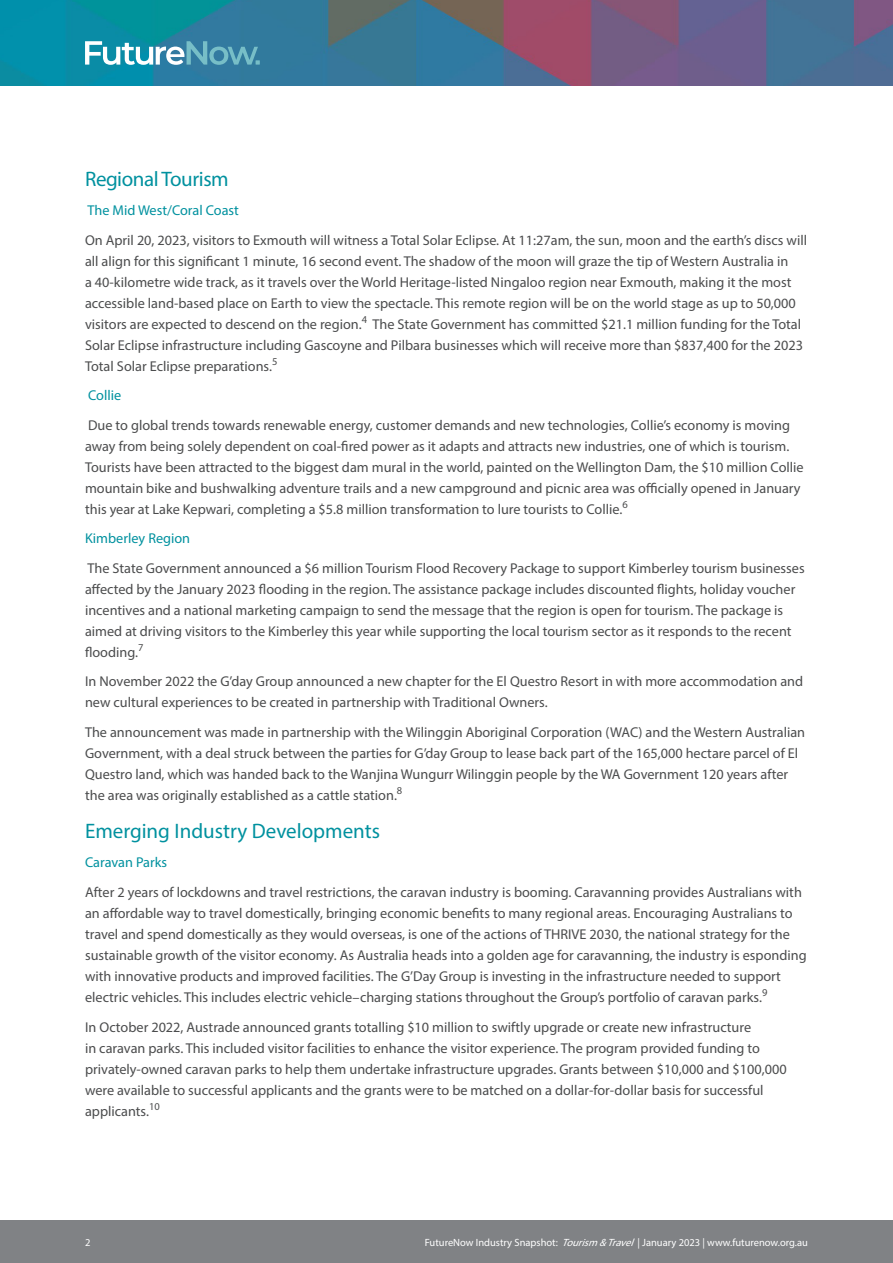
<style>
.page{position:relative;width:893px;height:1263px;background:#fff}
.page>*{position:absolute;margin:0;border:0;box-sizing:border-box;transform-origin:0 0}
.Subhead{font:21px "Myriad Pro";color:#00919f}
.Subhead-2{font:21px "Myriad Pro";letter-spacing:-.02em;color:#00919f}
.body{font:14.25px/21px "Myriad Pro";color:#4b4c4d}
.body-2{font:14.25px "Myriad Pro";color:#00919f}
.t1{font:10.5px "Myriad Pro";color:#fff}
.s1{font-style:italic}
</style>
<div class="page">
<img style="left:0;top:0;width:893px;height:85px">
<div style="left:0;top:1220px;width:893px;height:43px;background:#808285"></div>
<svg style="left:85px;top:41px;width:175px;height:24px"></svg>
<p class="Subhead-2" style="left:85px;top:166px;width:145px">Regional Tourism</p>
<p class="body-2" style="left:87px;top:202px;width:153px">The Mid West/Coral Coast</p>
<p class="body" style="left:85px;top:229px;width:724px">On April 20, 2023, visitors to Exmouth will witness a Total Solar Eclipse. At 11:27am, the sun, moon and the earth’s discs will all align for this significant 1 minute, 16 second event. The shadow of the moon will graze the tip of Western Australia in<br>a 40-kilometre wide track, as it travels over the World Heritage-listed Ningaloo region near Exmouth, making it the most accessible land-based place on Earth to view the spectacle. This remote region will be on the world stage as up to 50,000 visitors are expected to descend on the region.<sup>4</sup> The State Government has committed $21.1 million funding for the Total Solar Eclipse infrastructure including Gascoyne and Pilbara businesses which will receive more than $837,400 for the 2023<br>Total Solar Eclipse preparations.<sup>5</sup></p>
<p class="body-2" style="left:88px;top:387px;width:35px">Collie</p>
<p class="body" style="left:85px;top:414px;width:720px">Due to global trends towards renewable energy, customer demands and new technologies, Collie’s economy is moving away from being solely dependent on coal-fired power as it adapts and attracts new industries, one of which is tourism.<br>Tourists have been attracted to the biggest dam mural in the world, painted on the Wellington Dam, the $10 million Collie mountain bike and bushwalking adventure trails and a new campground and picnic area was officially opened in January this year at Lake Kepwari, completing a $5.8 million transformation to lure tourists to Collie.<sup>6</sup></p>
<p class="body-2" style="left:85px;top:530px;width:107px">Kimberley Region</p>
<p class="body" style="left:85px;top:557px;width:721px">The State Government announced a $6 million Tourism Flood Recovery Package to support Kimberley tourism businesses affected by the January 2023 flooding in the region. The assistance package includes discounted flights, holiday voucher incentives and a national marketing campaign to send the message that the region is open for tourism. The package is aimed at driving visitors to the Kimberley this year while supporting the local tourism sector as it responds to the recent flooding.<sup>7</sup></p>
<p class="body" style="left:85px;top:671px;width:720px">In November 2022 the G’day Group announced a new chapter for the El Questro Resort in with more accommodation and new cultural experiences to be created in partnership with Traditional Owners.</p>
<p class="body" style="left:85px;top:721px;width:722px">The announcement was made in partnership with the Wilinggin Aboriginal Corporation (WAC) and the Western Australian Government, with a deal struck between the parties for G’day Group to lease back part of the 165,000 hectare parcel of El Questro land, which was handed back to the Wanjina Wungurr Wilinggin people by the WA Government 120 years after the area was originally established as a cattle station.<sup>8</sup></p>
<p class="Subhead" style="left:85px;top:818px;width:297px">Emerging Industry Developments</p>
<p class="body-2" style="left:85px;top:854px;width:84px">Caravan Parks</p>
<p class="body" style="left:85px;top:881px;width:723px">After 2 years of lockdowns and travel restrictions, the caravan industry is booming. Caravanning provides Australians with an affordable way to travel domestically, bringing economic benefits to many regional areas. Encouraging Australians to travel and spend domestically as they would overseas, is one of the actions of THRIVE 2030, the national strategy for the sustainable growth of the visitor economy. As Australia heads into a golden age for caravanning, the industry is esponding with innovative products and improved facilities. The G’Day Group is investing in the infrastructure needed to support electric vehicles. This includes electric vehicle–charging stations throughout the Group’s portfolio of caravan parks.<sup>9</sup></p>
<p class="body" style="left:85px;top:1016px;width:703px">In October 2022, Austrade announced grants totalling $10 million to swiftly upgrade or create new infrastructure<br>in caravan parks. This included visitor facilities to enhance the visitor experience. The program provided funding to privately-owned caravan parks to help them undertake infrastructure upgrades. Grants between $10,000 and $100,000 were available to successful applicants and the grants were to be matched on a dollar-for-dollar basis for successful applicants.<sup>10</sup></p>
<p class="t1" style="left:85px;top:1236px;width:7px">2</p>
<p class="t1" style="left:425px;top:1236px;width:385px">FutureNow Industry Snapshot: <span class="s1">Tourism &amp;Travel</span>| January 2023 | www.futurenow.org.au</p>
</div>
